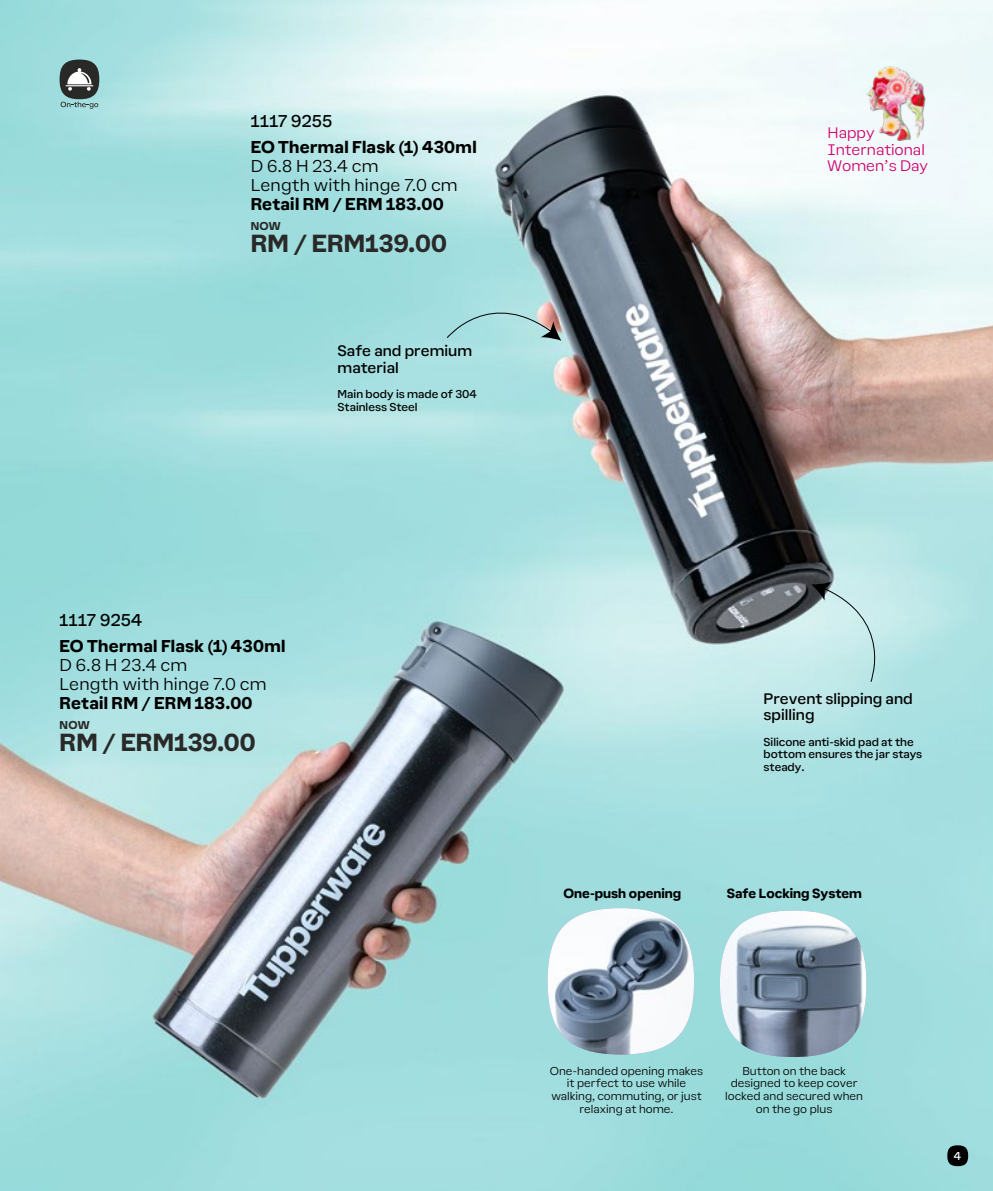
<style>
.page{position:relative;width:993px;height:1191px;background:#fff}
.page>*{position:absolute;margin:0;border:0;box-sizing:border-box;transform-origin:0 0}
.t1{font:700 22.75px "Earl Tupper Sans";letter-spacing:.005em;color:#292928}
.t2{font:700 15.75px "Earl Sans";letter-spacing:.015em;color:#000}
.t3{font:300 15.75px/18.9px "Earl Sans";letter-spacing:.015em;color:#000}
.t4{font:15.75px "Earl Sans";letter-spacing:.015em;color:#000}
.t5{font:14px/16.8px "Earl Sans";color:#000}
.t6{font:300 14px/16.8px "Earl Sans";color:#cf006f}
.t7{font:700 12.25px "Earl Sans";color:#000}
.t8{font:300 10.5px/12.6px "Earl Sans";color:#000;text-align:center}
.t9{font:10.5px/12.6px "Earl Sans";color:#000}
.t10{font:700 10.5px "Earl Tupper Sans";letter-spacing:.02em;color:#292928}
.t11{font:10.5px "Earl Sans";color:#fff}
</style>
<div class="page">
<img style="left:0;top:0;width:992px;height:1191px">
<img style="left:547px;top:908px;width:146px;height:146px;border-radius:73px">
<img style="left:719px;top:910px;width:147px;height:147px;border-radius:73px">
<svg style="left:811px;top:581px;width:83px;height:101px;background:#bee0e0"></svg>
<svg style="left:446px;top:285px;width:115px;height:56px;background:#a5d0d0"></svg>
<img style="left:861px;top:60px;width:70px;height:87px">
<svg style="left:61px;top:102px;width:37px;height:7px"></svg>
<div style="left:60px;top:60px;width:39px;height:39px;background:#292928;border-radius:50%"></div>
<svg style="left:65px;top:68px;width:28px;height:23px"></svg>
<div style="left:946px;top:1145px;width:21px;height:21px;background:#000;border-radius:50%"></div>
<h2 class="t4" style="left:251px;top:108px;width:83px">1117 9255</h2>
<h2 class="t2" style="left:251px;top:134px;width:227px">EO Thermal Flask (1) 430ml</h2>
<h2 class="t3" style="left:251px;top:156px;width:208px">D 6.8 H 23.4 cm<br>Length with hinge 7.0 cm</h2>
<h2 class="t2" style="left:251px;top:190px;width:194px">Retail RM / ERM 183.00</h2>
<p class="t10" style="left:251px;top:217px;width:32px">NOW</p>
<h1 class="t1" style="left:251px;top:224px;width:198px">RM / ERM139.00</h1>
<h3 class="t5" style="left:337px;top:341px;width:136px">Safe and premium material</h3>
<p class="t9" style="left:337px;top:387px;width:141px">Main body is made of 304<br>Stainless Steel</p>
<h3 class="t6" style="left:827px;top:123px;width:102px">Happy<br>International<br>Women's Day</h3>
<h2 class="t4" style="left:60px;top:606px;width:84px">1117 9254</h2>
<h2 class="t2" style="left:60px;top:632px;width:227px">EO Thermal Flask (1) 430ml</h2>
<h2 class="t3" style="left:60px;top:654px;width:208px">D 6.8 H 23.4 cm<br>Length with hinge 7.0 cm</h2>
<h2 class="t2" style="left:60px;top:689px;width:194px">Retail RM / ERM 183.00</h2>
<p class="t10" style="left:60px;top:715px;width:32px">NOW</p>
<h1 class="t1" style="left:60px;top:722px;width:198px">RM / ERM139.00</h1>
<h3 class="t5" style="left:763px;top:688px;width:150px">Prevent slipping and spilling</h3>
<p class="t9" style="left:763px;top:734px;width:160px">Silicone anti-skid pad at the bottom ensures the jar stays steady.</p>
<p class="t7" style="left:563px;top:882px;width:119px">One-push opening</p>
<p class="t7" style="left:726px;top:882px;width:137px">Safe Locking System</p>
<p class="t8" style="left:549px;top:1063px;width:155px">One-handed opening makes it perfect to use while walking, commuting, or just relaxing at home.</p>
<p class="t8" style="left:725px;top:1063px;width:139px">Button on the back designed to keep cover locked and secured when on the go plus</p>
<p class="t11" style="left:953px;top:1146px;width:9px">4</p>
</div>
